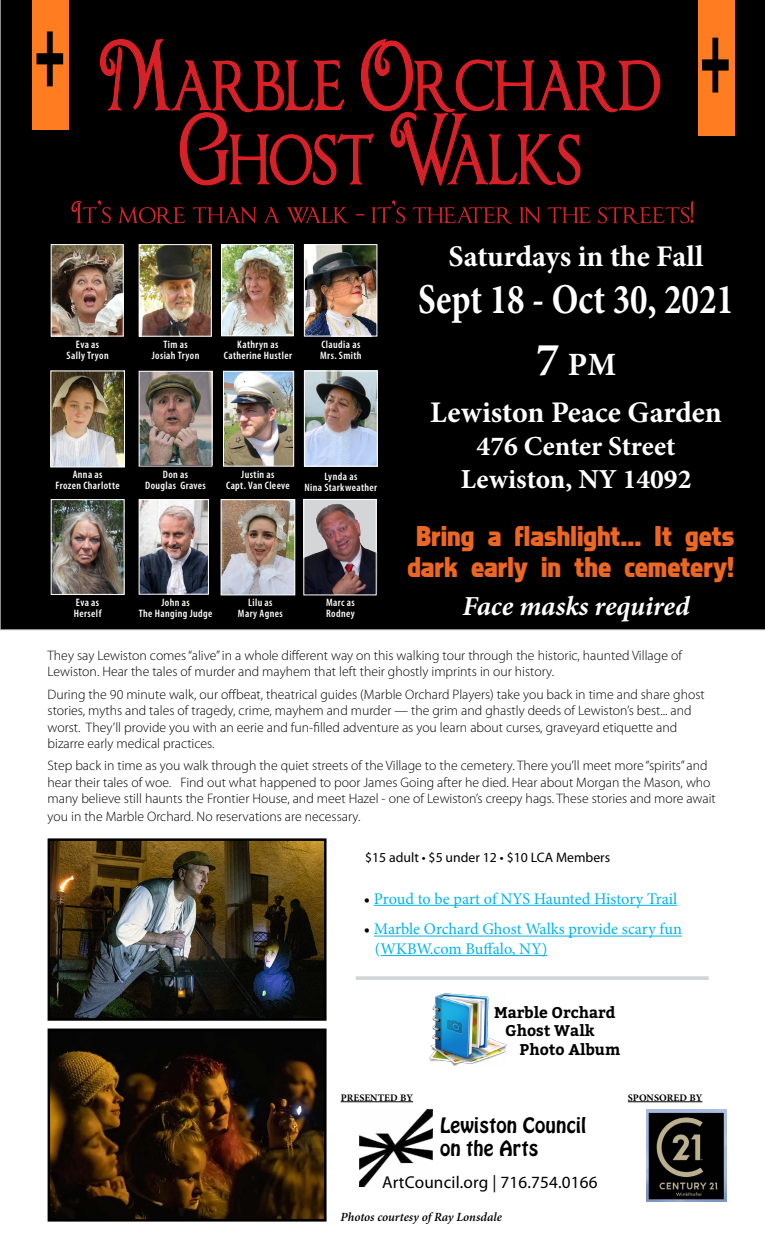
<style>
.page{position:relative;width:765px;height:1260px;background:#fff}
.page>*{position:absolute;margin:0;border:0;box-sizing:border-box;transform-origin:0 0}
.t1{font:900 103.12px "Myriad Pro";color:#000;scale:.5 1}
.t2{font:700 42.62px "Minion Pro";color:#fff;scale:.82 1}
.t3{font:700 32.5px "Minion Pro";color:#fff}
.t4{font:700 30px "Minion Pro";color:#fff}
.t5{font:700 27.5px/33px "Minion Pro";color:#fff;text-align:center}
.t6{font:italic 700 27.5px "Minion Pro";letter-spacing:-.005em;color:#fff}
.t7{font:26.25px/31.5px "Faktos";color:#ec6721;text-align:center}
.t8{font:18.75px/22.5px "Hobo Std";letter-spacing:.01em;color:#000}
.t9{font:17.25px "Myriad Pro";letter-spacing:.01em;color:#000}
.t10{font:16.25px/19.5px "Minion Pro";letter-spacing:-.005em;color:#00b3eb}
.t11{font:700 15.5px/18.6px "Bitter";color:#000}
.t12{font:300 13.75px/16.5px "Myriad Pro";color:#000}
.t13{font:13.75px "Myriad Pro";color:#000}
.t14{font:italic 600 12.5px "Minion Pro";letter-spacing:-.005em;color:#000}
.t15{font:600 condensed 10.75px/10.8px "Myriad Pro";letter-spacing:.035em;color:#fff;text-align:center}
.t16{font:700 10px "Minion Pro";letter-spacing:.01em;color:#000}
.s1{font-size:47.5px}
.s2{color:#000}
</style>
<div class="page">
<div style="left:0;top:0;width:765px;height:630px;background:#000"></div>
<hr style="left:374px;top:905px;width:303px;height:1px;background:#00b3eb">
<hr style="left:374px;top:936px;width:308px;height:1px;background:#00b3eb">
<hr style="left:381px;top:955px;width:166px;height:1px;background:#00b3eb">
<hr style="left:356px;top:976px;width:353px;height:4px;background:#d3d5d6">
<hr style="left:341px;top:1102px;width:72px;height:1px;background:#000">
<hr style="left:628px;top:1102px;width:74px;height:1px;background:#000">
<img style="left:359px;top:1110px;width:74px;height:76px">
<img style="left:429px;top:993px;width:78px;height:73px">
<div style="left:33px;top:0;width:36px;height:130px;background:#ff7d20"></div>
<div style="left:698px;top:0;width:37px;height:136px;background:#ff7d20"></div>
<svg style="left:179px;top:176px;width:402px;height:73px;background:#0e0202"></svg>
<svg style="left:100px;top:0;width:561px;height:176px;background:#220506"></svg>
<img style="left:223px;top:246px;width:69px;height:88px">
<div style="left:221px;top:244px;width:73px;height:92px;border:1px solid #fff"></div>
<img style="left:53px;top:246px;width:69px;height:88px">
<div style="left:51px;top:244px;width:73px;height:92px;border:1px solid #fff"></div>
<img style="left:141px;top:373px;width:69px;height:91px">
<div style="left:139px;top:371px;width:73px;height:95px;border:1px solid #fff"></div>
<img style="left:306px;top:246px;width:69px;height:88px">
<div style="left:304px;top:244px;width:73px;height:92px;border:1px solid #fff"></div>
<img style="left:141px;top:246px;width:69px;height:89px">
<div style="left:139px;top:244px;width:73px;height:93px;border:1px solid #fff"></div>
<img style="left:53px;top:501px;width:70px;height:92px">
<div style="left:51px;top:499px;width:74px;height:96px;border:1px solid #fff"></div>
<img style="left:306px;top:373px;width:70px;height:92px">
<div style="left:304px;top:371px;width:74px;height:96px;border:1px solid #fff"></div>
<img style="left:141px;top:501px;width:66px;height:92px">
<div style="left:139px;top:499px;width:70px;height:96px;border:1px solid #fff"></div>
<svg style="left:71px;top:200px;width:623px;height:24px;background:#1f0506"></svg>
<img style="left:225px;top:373px;width:67px;height:92px">
<div style="left:223px;top:371px;width:71px;height:96px;border:1px solid #fff"></div>
<img style="left:223px;top:501px;width:70px;height:92px">
<div style="left:221px;top:499px;width:74px;height:96px;border:1px solid #fff"></div>
<img style="left:51px;top:841px;width:273px;height:177px">
<div style="left:48px;top:838px;width:279px;height:183px;border:2px solid #000"></div>
<img style="left:51px;top:1032px;width:273px;height:187px">
<div style="left:48px;top:1029px;width:279px;height:193px;border:2px solid #000"></div>
<img style="left:52px;top:373px;width:71px;height:92px">
<div style="left:50px;top:371px;width:75px;height:96px;border:1px solid #fff"></div>
<img style="left:305px;top:502px;width:70px;height:91px">
<div style="left:303px;top:499px;width:74px;height:96px;border:1px solid #fff"></div>
<img style="left:646px;top:1110px;width:80px;height:91px">
<h1 class="t1" style="left:34px;top:-7px;width:63px">+</h1>
<h1 class="t1" style="left:700px;top:-1px;width:63px">+</h1>
<p class="t15" style="left:67px;top:339px;width:44px">Eva as<br>Sally Tryon</p>
<p class="t15" style="left:320px;top:339px;width:43px;text-align:left">Claudia as<br>Mrs. Smith</p>
<p class="t15" style="left:224px;top:339px;width:70px">Kathryn as<br>Catherine Hustler</p>
<p class="t15" style="left:152px;top:339px;width:49px">Tim as<br>Josiah Tryon</p>
<p class="t15" style="left:145px;top:469px;width:62px">Don as<br>Douglas Graves</p>
<p class="t15" style="left:305px;top:471px;width:74px">Lynda as<br>Nina Starkweather</p>
<p class="t15" style="left:55px;top:469px;width:66px">Anna as<br>Frozen Charlotte</p>
<p class="t15" style="left:226px;top:469px;width:65px">Justin as<br>Capt. Van Cleeve</p>
<p class="t15" style="left:74px;top:597px;width:29px;text-align:left">Eva as<br>Herself</p>
<p class="t15" style="left:139px;top:597px;width:75px">John as<br>The Hanging Judge</p>
<p class="t15" style="left:238px;top:597px;width:46px">Lilu as<br>Mary Agnes</p>
<p class="t15" style="left:326px;top:597px;width:30px;text-align:left">Marc as<br>Rodney</p>
<h3 class="t4" style="left:449px;top:235px;width:256px">Saturdays in the Fall</h3>
<h2 class="t2" style="left:418px;top:269px;width:386px">Sept 18 - Oct 30, 2021</h2>
<h3 class="t3" style="left:536px;top:342px;width:82px"><span class="s1">7</span> PM</h3>
<h3 class="t4" style="left:430px;top:392px;width:293px">Lewiston Peace Garden</h3>
<h3 class="t5" style="left:461px;top:430px;width:232px">476 Center Street<br>Lewiston, NY 14092</h3>
<h3 class="t7" style="left:407px;top:520px;width:328px">Bring a flashlight... It gets dark early in the cemetery!</h3>
<h3 class="t6" style="left:462px;top:587px;width:229px">Face masks required</h3>
<p class="t12" style="left:48px;top:647px;width:636px">They say Lewiston comes “alive” in a whole different way on this walking tour through the historic, haunted Village of<br>Lewiston. Hear the tales of murder and mayhem that left their ghostly imprints in our history.</p>
<p class="t12" style="left:48px;top:686px;width:659px">During the 90 minute walk, our offbeat, theatrical guides (Marble Orchard Players) take you back in time and share ghost stories, myths and tales of tragedy, crime, mayhem and murder — the grim and ghastly deeds of Lewiston’s best... and worst. They’ll provide you with an eerie and fun-filled adventure as you learn about curses, graveyard etiquette and bizarre early medical practices.</p>
<p class="t12" style="left:48px;top:758px;width:670px">Step back in time as you walk through the quiet streets of the Village to the cemetery. There you’ll meet more “spirits” and hear their tales of woe. Find out what happened to poor James Going after he died. Hear about Morgan the Mason, who many believe still haunts the Frontier House, and meet Hazel - one of Lewiston’s creepy hags. These stories and more await</p>
<p class="t12" style="left:48px;top:809px;width:315px">you in the Marble Orchard. No reservations are necessary.</p>
<p class="t13" style="left:365px;top:849px;width:247px">$15 adult • $5 under 12 • $10 LCA Members</p>
<p class="t10" style="left:364px;top:889px;width:315px"><span class="s2">•</span> Proud to be part of NYS Haunted History Trail</p>
<p class="t10" style="left:375px;top:920px;width:309px;text-indent:-11px"><span class="s2">•</span> Marble Orchard Ghost Walks provide scary fun (WKBW.com Buffalo, NY)</p>
<p class="t11" style="left:505px;top:1003px;width:112px;text-indent:-11px">Marble Orchard<br>Ghost Walk</p>
<p class="t11" style="left:520px;top:1040px;width:102px">Photo Album</p>
<p class="t16" style="left:341px;top:1091px;width:74px">PRESENTED By</p>
<p class="t16" style="left:628px;top:1091px;width:76px">SPONSORED By</p>
<h3 class="t8" style="left:440px;top:1115px;width:148px">Lewiston Council on the Arts</h3>
<p class="t9" style="left:382px;top:1171px;width:217px">ArtCouncil.org | 716.754.0166</p>
<p class="t14" style="left:341px;top:1209px;width:163px">Photos courtesy of Ray Lonsdale</p>
</div>
